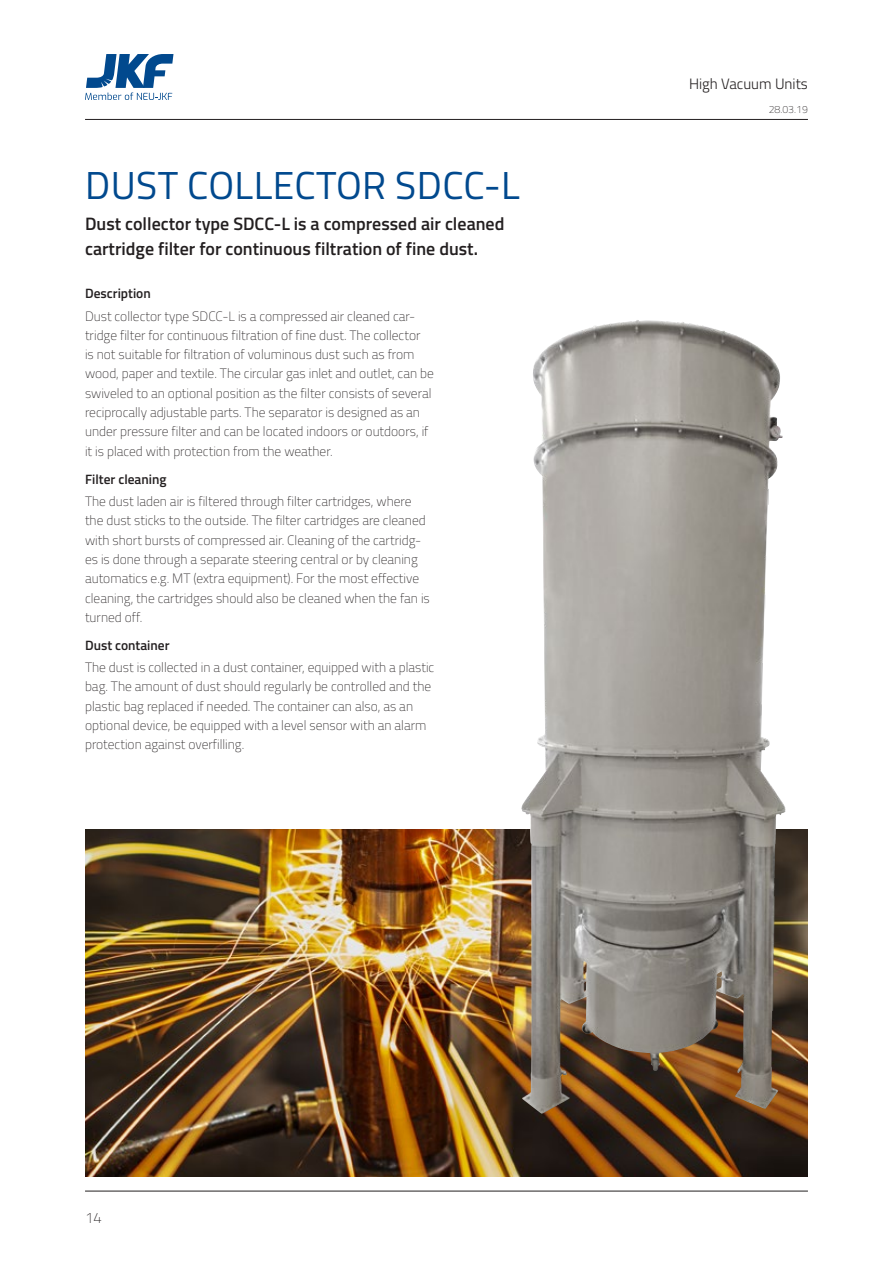
<style>
.page{position:relative;width:893px;height:1263px;background:#fff}
.page>*{position:absolute;margin:0;border:0;box-sizing:border-box;transform-origin:0 0}
.t1{font:39px "Titillium";letter-spacing:.01em;color:#01498e}
.t2{font:600 18px/25.5px "Titillium";color:#231f20}
.t3{font:300 15px "Titillium";color:#231f20}
.t4{font:100 15px "Titillium";color:#231f20}
.t5{font:100 13.5px/19.4px "Titillium";color:#231f20}
.t6{font:600 13.5px "Titillium";color:#231f20}
.t7{font:100 10.5px "Titillium";color:#231f20}
</style>
<div class="page">
<hr style="left:85px;top:119px;width:723px;height:1px;background:#231f20">
<hr style="left:85px;top:1191px;width:723px;height:1px;background:#231f20">
<img style="left:85px;top:829px;width:723px;height:348px">
<img style="left:521px;top:320px;width:264px;height:794px">
<svg style="left:85px;top:54px;width:88px;height:46px"></svg>
<h1 class="t1" style="left:85px;top:157px;width:436px">DUST COLLECTOR SDCC-L</h1>
<h2 class="t2" style="left:85px;top:210px;width:421px">Dust collector type SDCC-L is a compressed air cleaned cartridge filter for continuous filtration of fine dust.</h2>
<p class="t6" style="left:85px;top:283px;width:67px">Description</p>
<p class="t5" style="left:85px;top:305px;width:350px">Dust collector type SDCC-L is a compressed air cleaned car&shy;tridge filter for continuous filtration of fine dust. The collector<br>is not suitable for filtration of voluminous dust such as from wood, paper and textile. The circular gas inlet and outlet, can be swiveled to an optional position as the filter consists of several reciprocally adjustable parts. The separator is designed as an under pressure filter and can be located indoors or outdoors, if it is placed with protection from the weather.</p>
<p class="t6" style="left:85px;top:469px;width:83px">Filter cleaning</p>
<p class="t5" style="left:85px;top:491px;width:346px">The dust laden air is filtered through filter cartridges, where the dust sticks to the outside. The filter cartridges are cleaned with short bursts of compressed air. Cleaning of the cartridg&shy;es is done through a separate steering central or by cleaning automatics e.g. MT (extra equipment). For the most effective cleaning, the cartridges should also be cleaned when the fan is turned off.</p>
<p class="t6" style="left:85px;top:635px;width:86px">Dust container</p>
<p class="t5" style="left:85px;top:657px;width:351px">The dust is collected in a dust container, equipped with a plastic bag. The amount of dust should regularly be controlled and the plastic bag replaced if needed. The container can also, as an optional device, be equipped with a level sensor with an alarm protection against overfilling.</p>
<p class="t3" style="left:689px;top:72px;width:120px">High Vacuum Units</p>
<p class="t7" style="left:769px;top:102px;width:41px">28.03.19</p>
<p class="t4" style="left:85px;top:1207px;width:18px">14</p>
</div>
